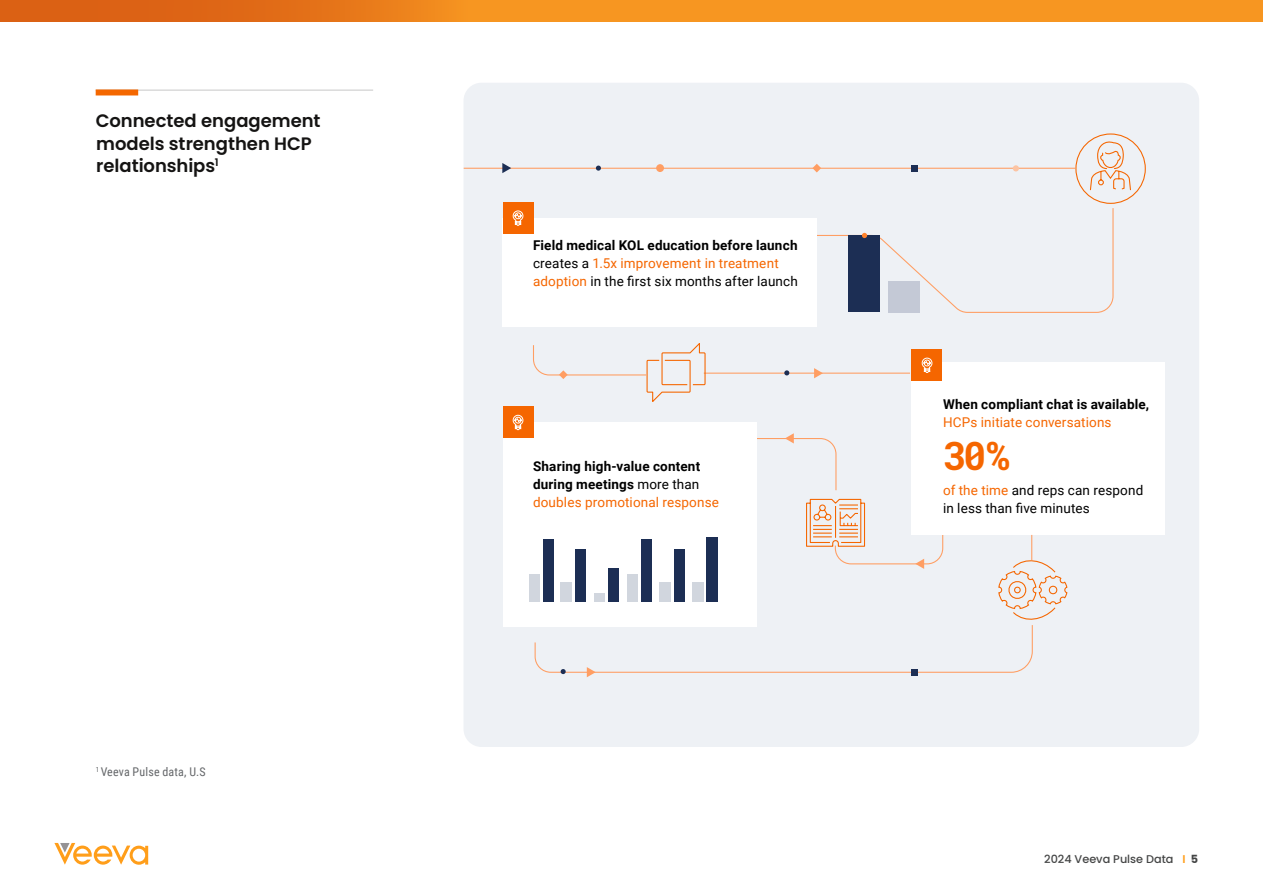
<style>
.page{position:relative;width:1263px;height:893px;background:#fff}
.page>*{position:absolute;margin:0;border:0;box-sizing:border-box;transform-origin:0 0}
.t1{font:700 39px "Roboto Mono";color:#f56600}
.t2{font:600 18px/22.5px "Poppins";color:#151413}
.t3{font:13.5px/18px "Roboto";letter-spacing:.01em;color:#000}
.t4{font:700 13.5px/18px "Roboto";letter-spacing:.015em;color:#000}
.t5{font:13.5px "Roboto";letter-spacing:.01em;color:#f56600}
.t6{font:12px "Roboto Condensed";letter-spacing:.015em;color:#646669}
.t7{font:500 11.25px "Poppins";color:#444545}
.s1{font-weight:700}
.s2{color:#f56600}
.s3{font-weight:400}
.s4{font-weight:400;color:#f56600}
.s5{font-weight:600;color:#ff9e1a}
</style>
<div class="page">
<svg style="left:54px;top:843px;width:94px;height:22px"></svg>
<svg style="left:0;top:0;width:1263px;height:21px;background:#ef871d"></svg>
<div style="left:463px;top:83px;width:736px;height:664px;background:#eef1f5;border-radius:18px"></div>
<hr style="left:464px;top:168px;width:611px;height:1px;background:#ff9e63">
<svg style="left:1089px;top:140px;width:43px;height:51px"></svg>
<div style="left:503px;top:218px;width:314px;height:109px;background:#fff"></div>
<div style="left:503px;top:202px;width:30px;height:32px;background:#f56600"></div>
<svg style="left:512px;top:210px;width:12px;height:16px"></svg>
<svg style="left:532px;top:345px;width:501px;height:328px"></svg>
<svg style="left:817px;top:208px;width:297px;height:105px"></svg>
<div style="left:911px;top:363px;width:254px;height:172px;background:#fff"></div>
<div style="left:911px;top:350px;width:31px;height:31px;background:#f56600"></div>
<svg style="left:921px;top:357px;width:12px;height:16px"></svg>
<svg style="left:646px;top:343px;width:60px;height:61px"></svg>
<svg style="left:805px;top:498px;width:60px;height:49px"></svg>
<svg style="left:502px;top:163px;width:9px;height:10px"></svg>
<svg style="left:814px;top:368px;width:9px;height:10px"></svg>
<svg style="left:915px;top:559px;width:9px;height:10px"></svg>
<svg style="left:756px;top:433px;width:81px;height:58px"></svg>
<svg style="left:587px;top:667px;width:9px;height:10px"></svg>
<svg style="left:596px;top:166px;width:5px;height:5px"></svg>
<svg style="left:561px;top:669px;width:5px;height:5px"></svg>
<svg style="left:784px;top:370px;width:5px;height:5px"></svg>
<div style="left:656px;top:164px;width:8px;height:8px;background:#ff9e63;border-radius:50%"></div>
<svg style="left:1013px;top:165px;width:6px;height:6px"></svg>
<svg style="left:812px;top:164px;width:9px;height:8px"></svg>
<svg style="left:559px;top:370px;width:9px;height:9px"></svg>
<svg style="left:911px;top:165px;width:6px;height:6px"></svg>
<svg style="left:911px;top:669px;width:6px;height:6px"></svg>
<div style="left:1075px;top:133px;width:71px;height:71px;border:1px solid #f56600;border-radius:50%"></div>
<div style="left:503px;top:422px;width:253px;height:205px;background:#fff"></div>
<div style="left:529px;top:574px;width:11px;height:28px;background:#d1d6de"></div>
<div style="left:627px;top:574px;width:11px;height:28px;background:#d1d6de"></div>
<div style="left:561px;top:582px;width:11px;height:20px;background:#d1d6de"></div>
<div style="left:659px;top:582px;width:12px;height:20px;background:#d1d6de"></div>
<div style="left:693px;top:582px;width:11px;height:20px;background:#d1d6de"></div>
<div style="left:594px;top:593px;width:11px;height:9px;background:#d1d6de"></div>
<div style="left:543px;top:539px;width:11px;height:63px;background:#1c2e54"></div>
<div style="left:641px;top:539px;width:11px;height:63px;background:#1c2e54"></div>
<div style="left:575px;top:549px;width:11px;height:53px;background:#1c2e54"></div>
<div style="left:674px;top:549px;width:11px;height:53px;background:#1c2e54"></div>
<div style="left:707px;top:537px;width:11px;height:65px;background:#1c2e54"></div>
<div style="left:608px;top:568px;width:11px;height:34px;background:#1c2e54"></div>
<div style="left:503px;top:407px;width:30px;height:31px;background:#f56600"></div>
<svg style="left:512px;top:415px;width:12px;height:15px"></svg>
<hr style="left:96px;top:89px;width:277px;height:2px;background:#dadada">
<div style="left:96px;top:89px;width:42px;height:6px;background:#f46700"></div>
<svg style="left:998px;top:535px;width:70px;height:88px"></svg>
<h2 class="t2" style="left:96px;top:110px;width:226px">Connected engagement models strengthen HCP relationships<sup>1</sup></h2>
<p class="t6" style="left:96px;top:763px;width:111px"><sup>1</sup> Veeva Pulse data, U.S</p>
<p class="t3" style="left:533px;top:236px;width:266px"><span class="s1">Field medical KOL education before launch </span>creates a <span class="s2">1.5x improvement in treatment adoption</span> in the first six months after launch</p>
<p class="t4" style="left:533px;top:456px;width:187px">Sharing high-value content during meetings <span class="s3">more than </span><span class="s4">doubles promotional response</span></p>
<p class="t4" style="left:943px;top:395px;width:208px">When compliant chat is available,</p>
<p class="t5" style="left:943px;top:413px;width:170px">HCPs initiate conversations</p>
<h1 class="t1" style="left:943px;top:428px;width:68px">30%</h1>
<p class="t3" style="left:943px;top:481px;width:202px"><span class="s2">of the time</span> and reps can respond in less than five minutes</p>
<p class="t7" style="left:1044px;top:852px;width:155px">2024 Veeva Pulse Data <span class="s5">I</span> <span class="s1">5</span></p>
</div>
